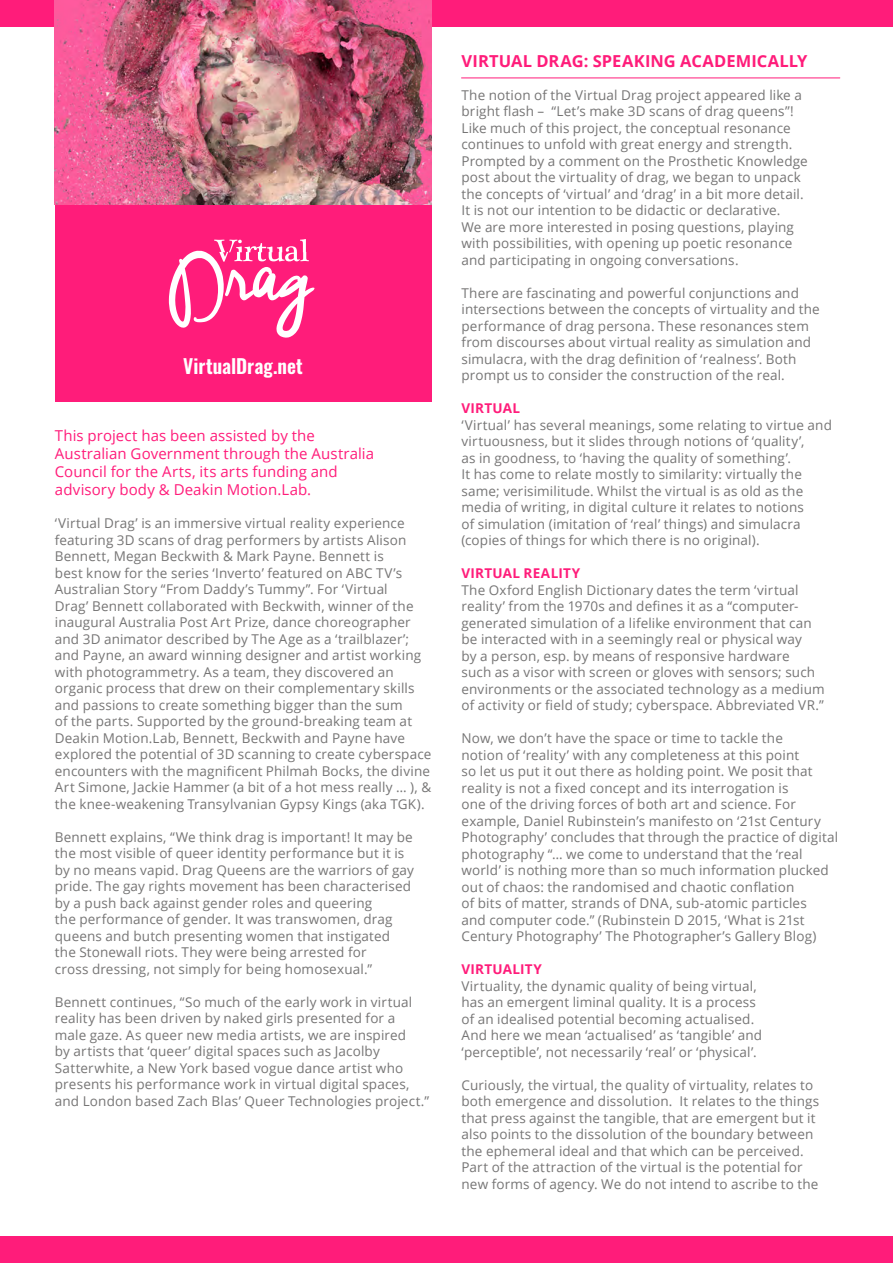
<style>
.page{position:relative;width:893px;height:1263px;background:#fff}
.page>*{position:absolute;margin:0;border:0;box-sizing:border-box;transform-origin:0 0}
.t1{font:600 19.5px "Oswald";color:#fff}
.t2{font:700 16.5px "Open Sans";letter-spacing:.01em;color:#ff1c7a}
.t3{font:15px/18px "Open Sans";letter-spacing:.005em;color:#ff1c7a}
.t4{font:13.5px/16.5px "Open Sans";letter-spacing:.01em;color:#767575}
.t5{font:700 13.5px "Open Sans";letter-spacing:.02em;color:#ff1c7a}
</style>
<div class="page">
<div style="left:0;top:0;width:893px;height:27px;background:#ff1c7a"></div>
<div style="left:0;top:1236px;width:893px;height:27px;background:#ff1c7a"></div>
<div style="left:55px;top:141px;width:376px;height:261px;background:#ff1c7a"></div>
<img style="left:55px;top:0;width:376px;height:205px">
<svg style="left:169px;top:239px;width:146px;height:99px"></svg>
<hr style="left:461px;top:78px;width:379px;height:1px;background:#ff1c7a">
<h1 class="t1" style="left:183px;top:352px;width:121px">VirtualDrag.net</h1>
<p class="t3" style="left:55px;top:426px;width:321px">This project has been assisted by the Australian Government through the Australia Council for the Arts, its arts funding and advisory body &amp; Deakin Motion.Lab.</p>
<p class="t4" style="left:55px;top:515px;width:378px">‘Virtual Drag’ is an immersive virtual reality experience featuring 3D scans of drag performers by artists Alison Bennett, Megan Beckwith &amp; Mark Payne. Bennett is<br>best know for the series ‘Inverto’ featured on ABC TV’s Australian Story “From Daddy’s Tummy”. For ‘Virtual<br>Drag’ Bennett collaborated with Beckwith, winner of the inaugural Australia Post Art Prize, dance choreographer and 3D animator described by The Age as a ‘trailblazer’; and Payne, an award winning designer and artist working with photogrammetry. As a team, they discovered an organic process that drew on their complementary skills and passions to create something bigger than the sum<br>of the parts. Supported by the ground-breaking team at Deakin Motion.Lab, Bennett, Beckwith and Payne have explored the potential of 3D scanning to create cyberspace encounters with the magnificent Philmah Bocks, the divine Art Simone, Jackie Hammer (a bit of a hot mess really … ), &amp; the knee-weakening Transylvanian Gypsy Kings (aka TGK).</p>
<p class="t4" style="left:55px;top:828px;width:361px">Bennett explains, “We think drag is important! It may be the most visible of queer identity performance but it is by no means vapid. Drag Queens are the warriors of gay pride. The gay rights movement has been characterised by a push back against gender roles and queering<br>the performance of gender. It was transwomen, drag queens and butch presenting women that instigated the Stonewall riots. They were being arrested for<br>cross dressing, not simply for being homosexual.”</p>
<p class="t4" style="left:55px;top:993px;width:376px">Bennett continues, “So much of the early work in virtual reality has been driven by naked girls presented for a male gaze. As queer new media artists, we are inspired<br>by artists that ‘queer’ digital spaces such as Jacolby Satterwhite, a New York based vogue dance artist who presents his performance work in virtual digital spaces, and London based Zach Blas’ Queer Technologies project.”</p>
<p class="t2" style="left:461px;top:49px;width:347px">VIRTUAL DRAG: SPEAKING ACADEMICALLY</p>
<p class="t4" style="left:461px;top:86px;width:348px">The notion of the Virtual Drag project appeared like a bright flash – “Let’s make 3D scans of drag queens”!<br>Like much of this project, the conceptual resonance continues to unfold with great energy and strength.<br>Prompted by a comment on the Prosthetic Knowledge post about the virtuality of drag, we began to unpack the concepts of ‘virtual’ and ‘drag’ in a bit more detail.<br>It is not our intention to be didactic or declarative.<br>We are more interested in posing questions, playing with possibilities, with opening up poetic resonance and participating in ongoing conversations.</p>
<p class="t4" style="left:461px;top:284px;width:360px">There are fascinating and powerful conjunctions and intersections between the concepts of virtuality and the performance of drag persona. These resonances stem from discourses about virtual reality as simulation and simulacra, with the drag definition of ‘realness’. Both prompt us to consider the construction of the real.</p>
<p class="t5" style="left:461px;top:399px;width:60px">VIRTUAL</p>
<p class="t4" style="left:461px;top:416px;width:372px">‘Virtual’ has several meanings, some relating to virtue and virtuousness, but it slides through notions of ‘quality’,<br>as in goodness, to ‘having the quality of something’.<br>It has come to relate mostly to similarity: virtually the same; verisimilitude. Whilst the virtual is as old as the media of writing, in digital culture it relates to notions<br>of simulation (imitation of ‘real’ things) and simulacra (copies of things for which there is no original).</p>
<p class="t5" style="left:461px;top:564px;width:120px">VIRTUAL REALITY</p>
<p class="t4" style="left:461px;top:581px;width:365px">The Oxford English Dictionary dates the term ‘virtual reality’ from the 1970s and defines it as a “computer&shy;generated simulation of a lifelike environment that can be interacted with in a seemingly real or physical way<br>by a person, esp. by means of responsive hardware<br>such as a visor with screen or gloves with sensors; such environments or the associated technology as a medium of activity or field of study; cyberspace. Abbreviated VR.”</p>
<p class="t4" style="left:461px;top:730px;width:378px">Now, we don’t have the space or time to tackle the<br>notion of ‘reality’ with any completeness at this point<br>so let us put it out there as holding point. We posit that reality is not a fixed concept and its interrogation is<br>one of the driving forces of both art and science. For example, Daniel Rubinstein’s manifesto on ‘21st Century Photography’ concludes that through the practice of digital photography “… we come to understand that the ‘real world’ is nothing more than so much information plucked out of chaos: the randomised and chaotic conflation<br>of bits of matter, strands of DNA, sub-atomic particles<br>and computer code.” (Rubinstein D 2015, ‘What is 21st Century Photography’ The Photographer’s Gallery Blog)</p>
<p class="t5" style="left:461px;top:960px;width:82px">VIRTUALITY</p>
<p class="t4" style="left:461px;top:977px;width:302px">Virtuality, the dynamic quality of being virtual, has an emergent liminal quality. It is a process of an idealised potential becoming actualised.<br>And here we mean ‘actualised’ as ‘tangible’ and ‘perceptible’, not necessarily ‘real’ or ‘physical’.</p>
<p class="t4" style="left:461px;top:1076px;width:359px">Curiously, the virtual, the quality of virtuality, relates to both emergence and dissolution. It relates to the things that press against the tangible, that are emergent but it also points to the dissolution of the boundary between the ephemeral ideal and that which can be perceived.<br>Part of the attraction of the virtual is the potential for new forms of agency. We do not intend to ascribe to the</p>
</div>
